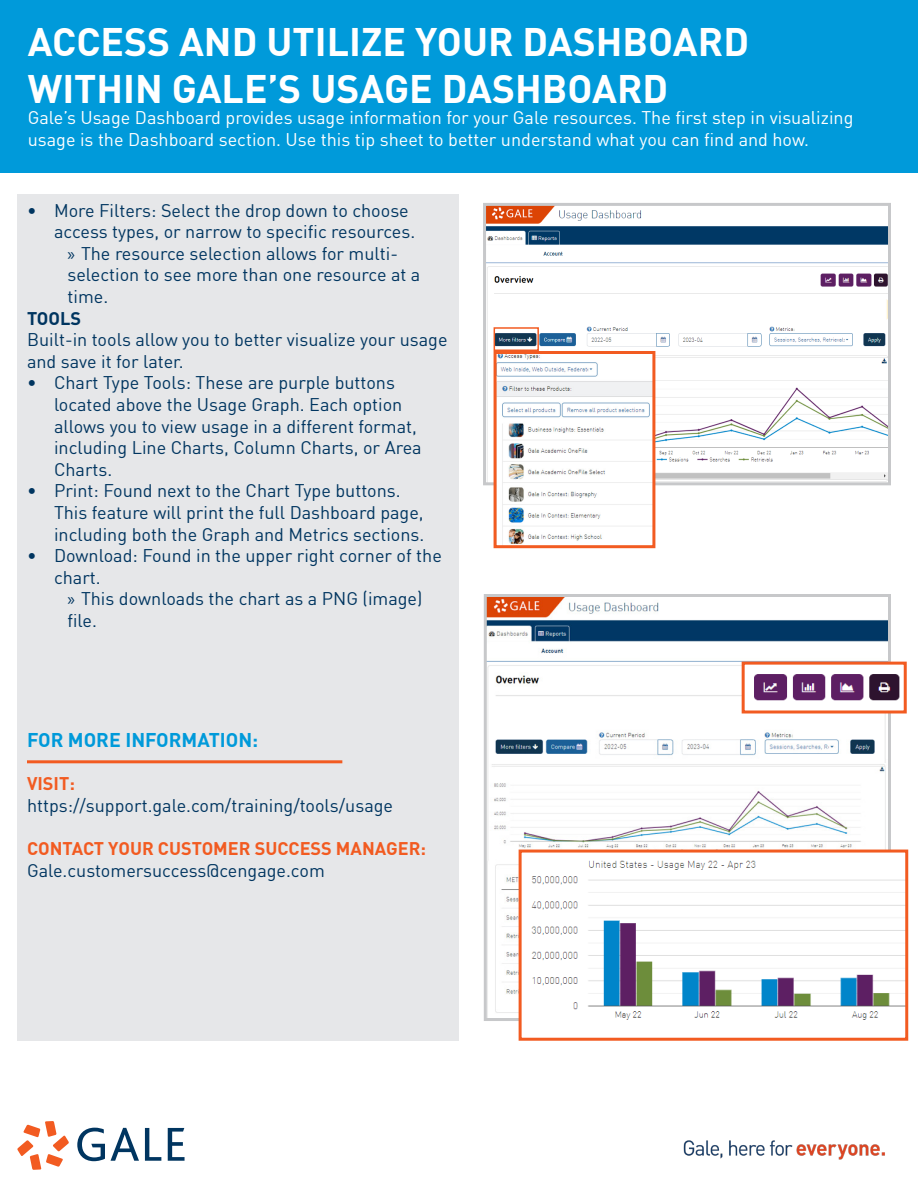
<style>
.page{position:relative;width:918px;height:1188px;background:#fff}
.page>*{position:absolute;margin:0;border:0;box-sizing:border-box;transform-origin:0 0}
.t1{font:700 39px/46.8px "DIN";color:#fff}
.t2{font:700 19.5px "DIN";color:#009ada}
.t3{font:18px/21.6px "DIN";color:#003560}
.t4{font:18px/21.6px "DIN";color:#fff}
.t5{font:700 18px "DIN";color:#f25b21}
.t6{font:700 18px "DIN";color:#003560}
.s1{font-family:"Myriad Pro"}
</style>
<div class="page">
<div style="left:17px;top:194px;width:442px;height:847px;background:#e6e7e9"></div>
<div style="left:0;top:0;width:918px;height:172px;background:#009ada"></div>
<div style="left:0;top:0;width:918px;height:173px;border:2px solid #009ada"></div>
<img style="left:683px;top:1140px;width:202px;height:20px">
<svg style="left:17px;top:1121px;width:52px;height:49px"></svg>
<svg style="left:77px;top:1128px;width:28px;height:33px"></svg>
<svg style="left:111px;top:1128px;width:28px;height:33px"></svg>
<svg style="left:145px;top:1128px;width:16px;height:33px"></svg>
<svg style="left:168px;top:1128px;width:17px;height:33px"></svg>
<img style="left:487px;top:207px;width:400px;height:274px">
<div style="left:483px;top:203px;width:408px;height:282px;border:3px solid #c7c8ca"></div>
<div style="left:489px;top:294px;width:398px;height:29px;background:#fff"></div>
<div style="left:731px;top:207px;width:156px;height:18px;background:#fff"></div>
<img style="left:498px;top:355px;width:153px;height:189px">
<div style="left:494px;top:351px;width:161px;height:197px;border:3px solid #f25b21"></div>
<div style="left:494px;top:327px;width:45px;height:24px;border:2px solid #f25b21"></div>
<img style="left:488px;top:598px;width:399px;height:419px">
<div style="left:484px;top:594px;width:407px;height:427px;border:3px solid #c7c8ca"></div>
<img style="left:746px;top:666px;width:154px;height:43px">
<div style="left:742px;top:662px;width:165px;height:51px;border:3px solid #f25b21"></div>
<img style="left:523px;top:854px;width:381px;height:167px">
<div style="left:519px;top:850px;width:389px;height:191px;border:3px solid #f25b21"></div>
<hr style="left:27px;top:760px;width:315px;height:3px;background:#f25b21">
<p class="t1" style="left:28px;top:17px;width:723px">ACCESS AND UTILIZE YOUR DASHBOARD<br>WITHIN GALE’S USAGE DASHBOARD</p>
<p class="t4" style="left:28px;top:107px;width:827px">Gale’s Usage Dashboard provides usage information for your Gale resources. The first step in visualizing usage is the Dashboard section. Use this tip sheet to better understand what you can find and how.</p>
<p class="t3" style="left:54px;top:199px;width:363px;text-indent:-27px">• More Filters: Select the drop down to choose access types, or narrow to specific resources.</p>
<p class="t3" style="left:68px;top:242px;width:354px"><span class="s1">»</span> The resource selection allows for multi&shy;selection to see more than one resource at a time.</p>
<p class="t6" style="left:27px;top:306px;width:56px">TOOLS</p>
<p class="t3" style="left:27px;top:329px;width:422px">Built-in tools allow you to better visualize your usage and save it for later.</p>
<p class="t3" style="left:54px;top:372px;width:369px;text-indent:-27px">• Chart Type Tools: These are purple buttons located above the Usage Graph. Each option allows you to view usage in a different format, including Line Charts, Column Charts, or Area Charts.</p>
<p class="t3" style="left:54px;top:480px;width:372px;text-indent:-27px">• Print: Found next to the Chart Type buttons.<br>This feature will print the full Dashboard page, including both the Graph and Metrics sections.</p>
<p class="t3" style="left:54px;top:545px;width:389px;text-indent:-27px">• Download: Found in the upper right corner of the chart.</p>
<p class="t3" style="left:68px;top:588px;width:357px"><span class="s1">»</span> This downloads the chart as a PNG (image) file.</p>
<p class="t2" style="left:27px;top:727px;width:233px">FOR MORE INFORMATION:</p>
<p class="t5" style="left:27px;top:772px;width:49px">VISIT:</p>
<p class="t3" style="left:27px;top:794px;width:368px">https://support.gale.com/training/tools/usage</p>
<p class="t5" style="left:27px;top:837px;width:401px">CONTACT YOUR CUSTOMER SUCCESS MANAGER:</p>
<p class="t3" style="left:27px;top:859px;width:299px">Gale.customersuccess@cengage.com</p>
</div>
